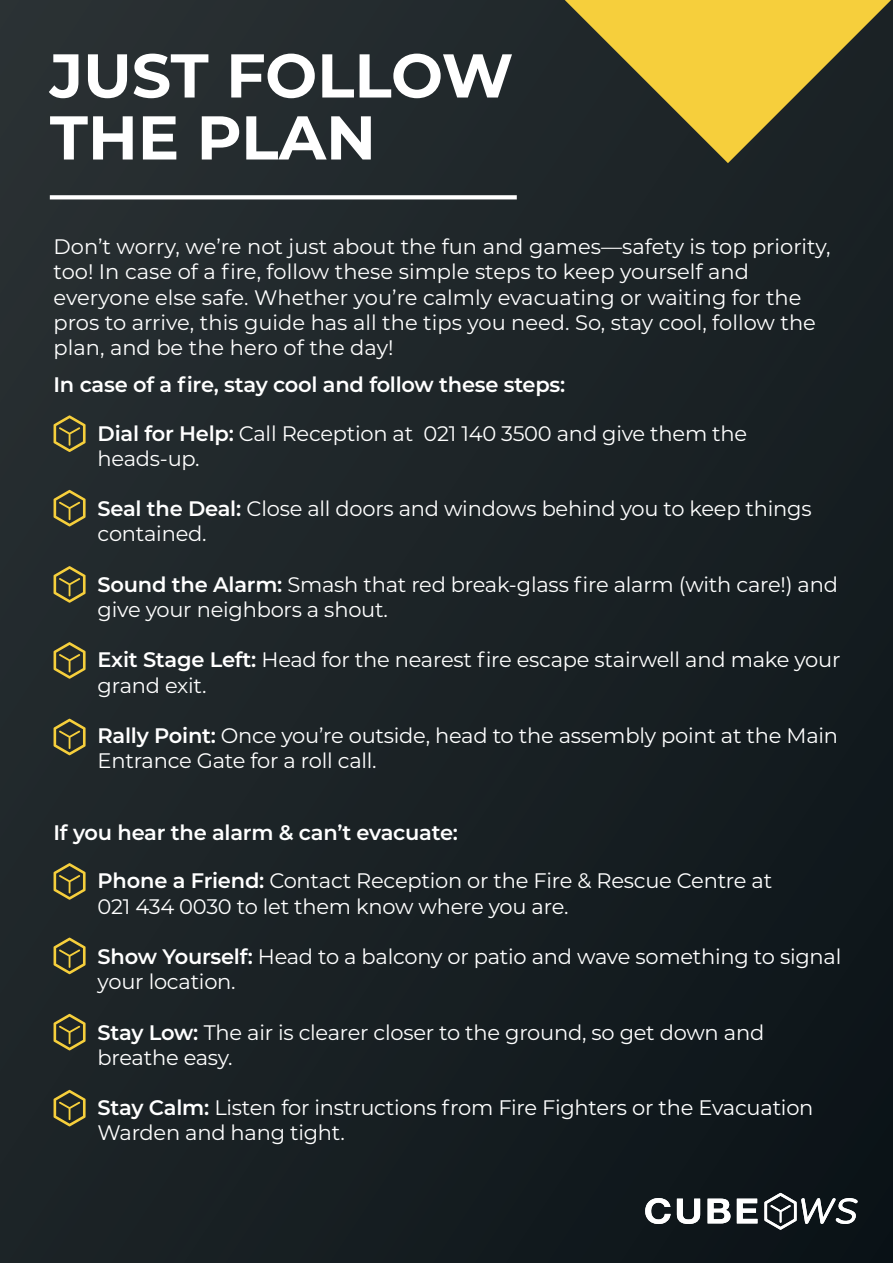
<style>
.page{position:relative;width:893px;height:1263px;background:#fff}
.page>*{position:absolute;margin:0;border:0;box-sizing:border-box;transform-origin:0 0}
.t1{font:700 61.65px/61.9px "Montserrat";color:#fff}
.t2{font:21px/25.2px "Montserrat";letter-spacing:-.01em;color:#fff}
.t3{font:600 21px "Montserrat";letter-spacing:-.01em;color:#fff}
.s1{font-weight:600}
</style>
<div class="page">
<div style="left:0;top:0;width:893px;height:1263px;background:linear-gradient(to right,#242b2e,#121a1d)"></div>
<svg style="left:50px;top:195px;width:467px;height:4px"></svg>
<svg style="left:54px;top:415px;width:32px;height:37px"></svg>
<svg style="left:54px;top:490px;width:32px;height:36px"></svg>
<svg style="left:54px;top:566px;width:32px;height:37px"></svg>
<svg style="left:54px;top:642px;width:32px;height:37px"></svg>
<svg style="left:54px;top:719px;width:32px;height:36px"></svg>
<svg style="left:708px;top:1199px;width:22px;height:24px"></svg>
<svg style="left:737px;top:1198px;width:20px;height:25px"></svg>
<svg style="left:677px;top:1199px;width:23px;height:25px"></svg>
<svg style="left:645px;top:1198px;width:26px;height:26px"></svg>
<svg style="left:764px;top:1193px;width:94px;height:37px"></svg>
<svg style="left:54px;top:863px;width:32px;height:37px"></svg>
<svg style="left:54px;top:938px;width:32px;height:36px"></svg>
<svg style="left:54px;top:1014px;width:32px;height:36px"></svg>
<svg style="left:54px;top:1090px;width:32px;height:36px"></svg>
<svg style="left:547px;top:0;width:346px;height:163px;fill:#20282a"></svg>
<h1 class="t1" style="left:50px;top:42px;width:465px">JUST FOLLOW<br>THE PLAN</h1>
<p class="t2" style="left:54px;top:233px;width:779px">Don’t worry, we’re not just about the fun and games—safety is top priority, too! In case of a fire, follow these simple steps to keep yourself and everyone else safe. Whether you’re calmly evacuating or waiting for the pros to arrive, this guide has all the tips you need. So, stay cool, follow the plan, and be the hero of the day!</p>
<p class="t3" style="left:54px;top:370px;width:513px">In case of a fire, stay cool and follow these steps:</p>
<p class="t2" style="left:98px;top:420px;width:651px"><span class="s1">Dial for Help:</span> Call Reception at 021 140 3500 and give them the heads-up.</p>
<p class="t2" style="left:98px;top:495px;width:716px"><span class="s1">Seal the Deal:</span> Close all doors and windows behind you to keep things contained.</p>
<p class="t2" style="left:98px;top:571px;width:742px"><span class="s1">Sound the Alarm:</span> Smash that red break-glass fire alarm (with care!) and give your neighbors a shout.</p>
<p class="t2" style="left:98px;top:647px;width:744px"><span class="s1">Exit Stage Left:</span> Head for the nearest fire escape stairwell and make your grand exit.</p>
<p class="t2" style="left:98px;top:722px;width:742px"><span class="s1">Rally Point:</span> Once you’re outside, head to the assembly point at the Main<br>Entrance Gate for a roll call.</p>
<p class="t3" style="left:54px;top:817px;width:406px">If you hear the alarm &amp; can’t evacuate:</p>
<p class="t2" style="left:98px;top:867px;width:676px"><span class="s1">Phone a Friend:</span> Contact Reception or the Fire &amp; Rescue Centre at<br>021 434 0030 to let them know where you are.</p>
<p class="t2" style="left:98px;top:943px;width:745px"><span class="s1">Show Yourself:</span> Head to a balcony or patio and wave something to signal your location.</p>
<p class="t2" style="left:98px;top:1019px;width:668px"><span class="s1">Stay Low:</span> The air is clearer closer to the ground, so get down and breathe easy.</p>
<p class="t2" style="left:98px;top:1094px;width:717px"><span class="s1">Stay Calm:</span> Listen for instructions from Fire Fighters or the Evacuation<br>Warden and hang tight.</p>
</div>
